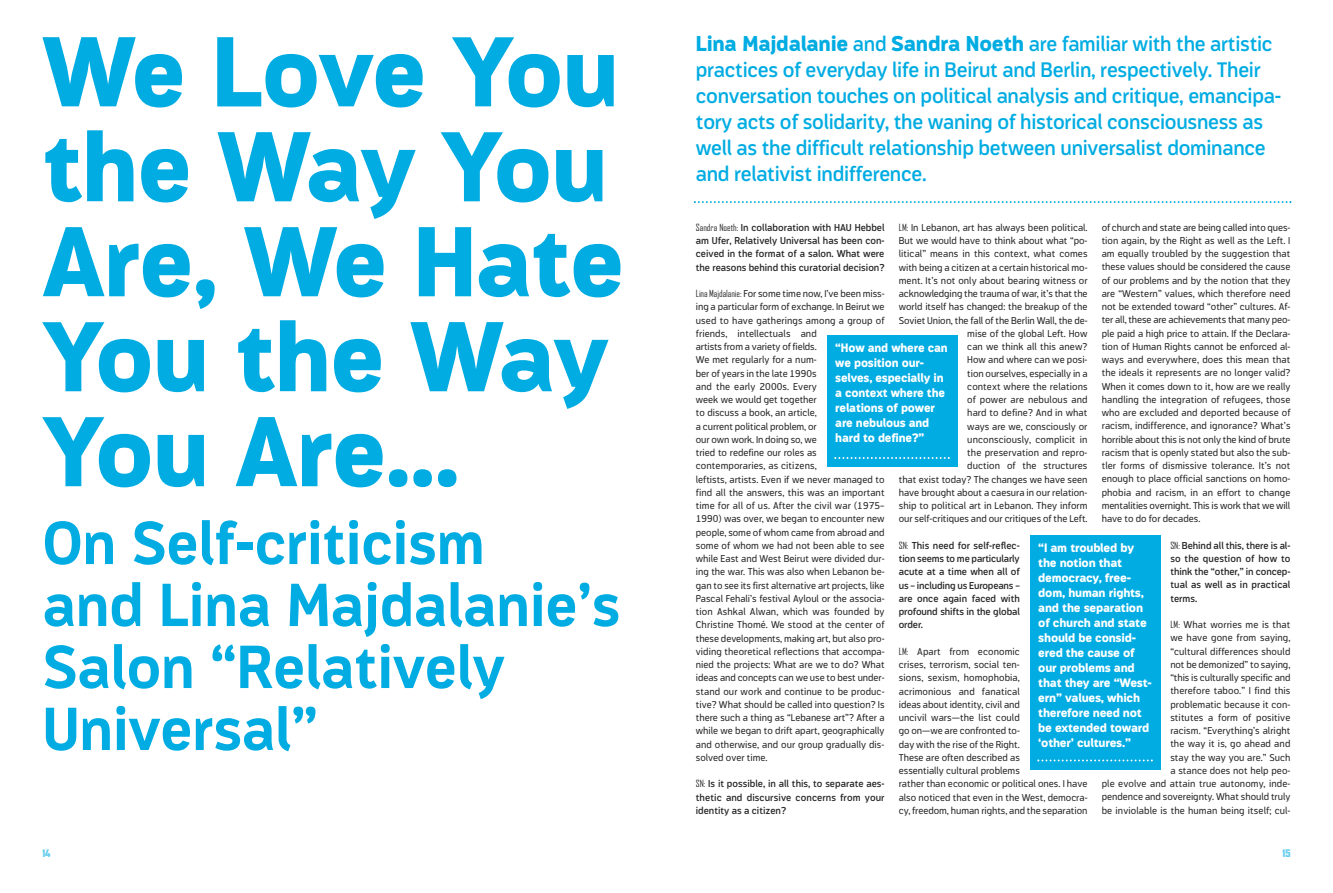
<style>
.page{position:relative;width:1333px;height:893px;background:#fff}
.page>*{position:absolute;margin:0;border:0;box-sizing:border-box;transform-origin:0 0}
.t1{font:800 97px/95px "Modus";letter-spacing:-.015em;color:#00ace2}
.t2{font:700 60px/62px "Modus";letter-spacing:-.005em;color:#00ace2}
.t3{font:600 21px/26px "Modus";letter-spacing:-.015em;color:#00ace2}
.t4{font:800 12px/15px "Modus";letter-spacing:-.02em;color:#fff}
.t5{font:10px/13.3px "Modus";color:#272627}
.t6{font:600 10px/13.2px "Modus";color:#272627;text-align:justify}
.t7{font:900 10px "Agency FB";color:#66cdee}
.s1{font-weight:800}
.s2{font-family:"Agency FB";font-weight:400;font-size:9.5px}
.s3{font-family:"Agency FB";font-size:9.5px}
</style>
<div class="page">
<svg style="left:693px;top:201px;width:598px;height:2px"></svg>
<div style="left:826px;top:335px;width:131px;height:131px;background:#00ace2"></div>
<svg style="left:834px;top:457px;width:115px;height:2px"></svg>
<div style="left:1029px;top:535px;width:131px;height:234px;background:#00ace2"></div>
<svg style="left:1037px;top:759px;width:115px;height:2px"></svg>
<h1 class="t1" style="left:43px;top:32px;width:583px">We Love You the Way You<br>Are, We Hate<br>You the Way<br>You Are…</h1>
<h2 class="t2" style="left:43px;top:517px;width:579px">On Self-criticism<br>and Lina Majdalanie’s<br>Salon “Relatively<br>Universal”</h2>
<p class="t7" style="left:43px;top:847px;width:10px">14</p>
<p class="t3" style="left:695px;top:32px;width:586px"><span class="s1">Lina Majdalanie</span> and <span class="s1">Sandra Noeth</span> are familiar with the artistic practices of everyday life in Beirut and Berlin, respectively. Their conversation touches on political analysis and critique, emancipa&shy;tory acts of solidarity, the waning of historical consciousness as well as the difficult relationship between universalist dominance and relativist indifference.</p>
<p class="t5" style="left:1101px;top:221px;width:190px;text-align:justify">of church and state are being called into ques&shy;tion again, by the Right as well as the Left. I am equally troubled by the suggestion that these values should be considered the cause of our problems and by the notion that they are “Western” values, which therefore need not be extended toward “other” cultures. Af&shy;ter all, these are achievements that many peo&shy;ple paid a high price to attain. If the Declara&shy;tion of Human Rights cannot be enforced al&shy;ways and everywhere, does this mean that the ideals it represents are no longer valid?<br>When it comes down to it, how are we really handling the integration of refugees, those who are excluded and deported because of racism, indifference, and ignorance? What’s horrible about this is not only the kind of brute racism that is openly stated but also the sub&shy;tler forms of dismissive tolerance. It’s not enough to place official sanctions on homo&shy;phobia and racism, in an effort to change mentalities overnight. This is work that we will have to do for decades.</p>
<p class="t6" style="left:1170px;top:539px;width:122px"><span class="s2">SN:</span> Behind all this, there is al&shy;so the question of how to think the “other,” in concep&shy;tual as well as in practical terms.</p>
<p class="t5" style="left:1101px;top:619px;width:190px;text-align:right"><span class="s3">LM:</span> What worries me is that<br>we have gone from saying,<br>“cultural differences should<br>not be demonized” to saying,<br>“this is culturally specific and<br>therefore taboo.” I find this<br>problematic because it con-<br>stitutes a form of positive<br>racism. “Everything’s alright<br>the way it is, go ahead and<br>stay the way you are.” Such<br>a stance does not help peo-<br>ple evolve and attain true autonomy, inde&shy;pendence and sovereignty. What should truly be inviolable is the human being itself; cul-</p>
<p class="t6" style="left:695px;top:221px;width:190px"><span class="s2">Sandra Noeth:</span> In collaboration with HAU Hebbel am Ufer, Relatively Universal has been con&shy;ceived in the format of a salon. What were the reasons behind this curatorial decision?</p>
<p class="t5" style="left:695px;top:288px;width:190px"><span class="s3">Lina Majdalanie:</span> For some time now, I’ve been miss&shy;ing a particular form of exchange. In Beirut we used to have gatherings among a group of friends, intellectuals and<br>artists from a variety of fields.<br>We met regularly for a num-<br>ber of years in the late 1990s<br>and the early 2000s. Every<br>week we would get together<br>to discuss a book, an article,<br>a current political problem, or<br>our own work. In doing so, we<br>tried to redefine our roles as contemporaries, as citizens,<br>leftists, artists. Even if we never managed to find all the answers, this was an important time for all of us. After the civil war (1975– 1990) was over, we began to encounter new people, some of whom came from abroad and some of whom we had not been able to see while East and West Beirut were divided dur&shy;ing the war. This was also when Lebanon be&shy;gan to see its first alternative art projects, like Pascal Fehali’s festival Ayloul or the associa&shy;tion Ashkal Alwan, which was founded by Christine Thomé. We stood at the center of these developments, making art, but also pro&shy;viding theoretical reflections that accompa&shy;nied the projects: What are we to do? What ideas and concepts can we use to best under&shy;stand our work and continue to be produc&shy;tive? What should be called into question? Is there such a thing as “Lebanese art”? After a while we began to drift apart, geographically and otherwise, and our group gradually dis&shy;solved over time.</p>
<p class="t6" style="left:695px;top:778px;width:190px"><span class="s2">SN:</span> Is it possible, in all this, to separate aes&shy;thetic and discursive concerns from your identity as a citizen?</p>
<p class="t5" style="left:898px;top:221px;width:190px;text-align:right"><span class="s3">LM:</span> In Lebanon, art has always been political.<br>But we would have to think about what “po&shy;litical” means in this context, what comes with being a citizen at a certain historical mo&shy;ment. It’s not only about bearing witness or acknowledging the trauma of war, it’s that the world itself has changed: the breakup of the Soviet Union, the fall of the Berlin Wall, the de&shy;mise of the global Left. How<br>can we think all this anew?<br>How and where can we posi-<br>tion ourselves, especially in a<br>context where the relations<br>of power are nebulous and<br>hard to define? And in what<br>ways are we, consciously or<br>unconsciously, complicit in<br>the preservation and repro-<br>duction of the structures<br>that exist today? The changes we have seen have brought about a caesura in our relation&shy;ship to political art in Lebanon. They inform our self-critiques and our critiques of the Left.</p>
<p class="t6" style="left:898px;top:539px;width:123px"><span class="s2">SN:</span> This need for self-reflec&shy;tion seems to me particularly acute at a time when all of us – including us Europeans – are once again faced with profound shifts in the global order.</p>
<p class="t5" style="left:898px;top:646px;width:190px"><span class="s3">LM:</span> Apart from economic<br>crises, terrorism, social ten-<br>sions, sexism, homophobia,<br>acrimonious and fanatical<br>ideas about identity, civil and<br>uncivil wars—the list could<br>go on—we are confronted to-<br>day with the rise of the Right.<br>These are often described as<br>essentially cultural problems<br>rather than economic or political ones. I have also noticed that even in the West, democra&shy;cy, freedom, human rights, and the separation</p>
<p class="t4" style="left:835px;top:341px;width:114px">“How and where can we position our&shy;selves, especially in a context where the relations of power are nebulous and hard to define?”</p>
<p class="t4" style="left:1038px;top:541px;width:115px">“I am troubled by the notion that democracy, free&shy;dom, human rights, and the separation of church and state should be consid&shy;ered the cause of our problems and that they are “West&shy;ern” values, which therefore need not be extended toward ‘other’ cultures.”</p>
<p class="t7" style="left:1282px;top:847px;width:9px">15</p>
</div>
